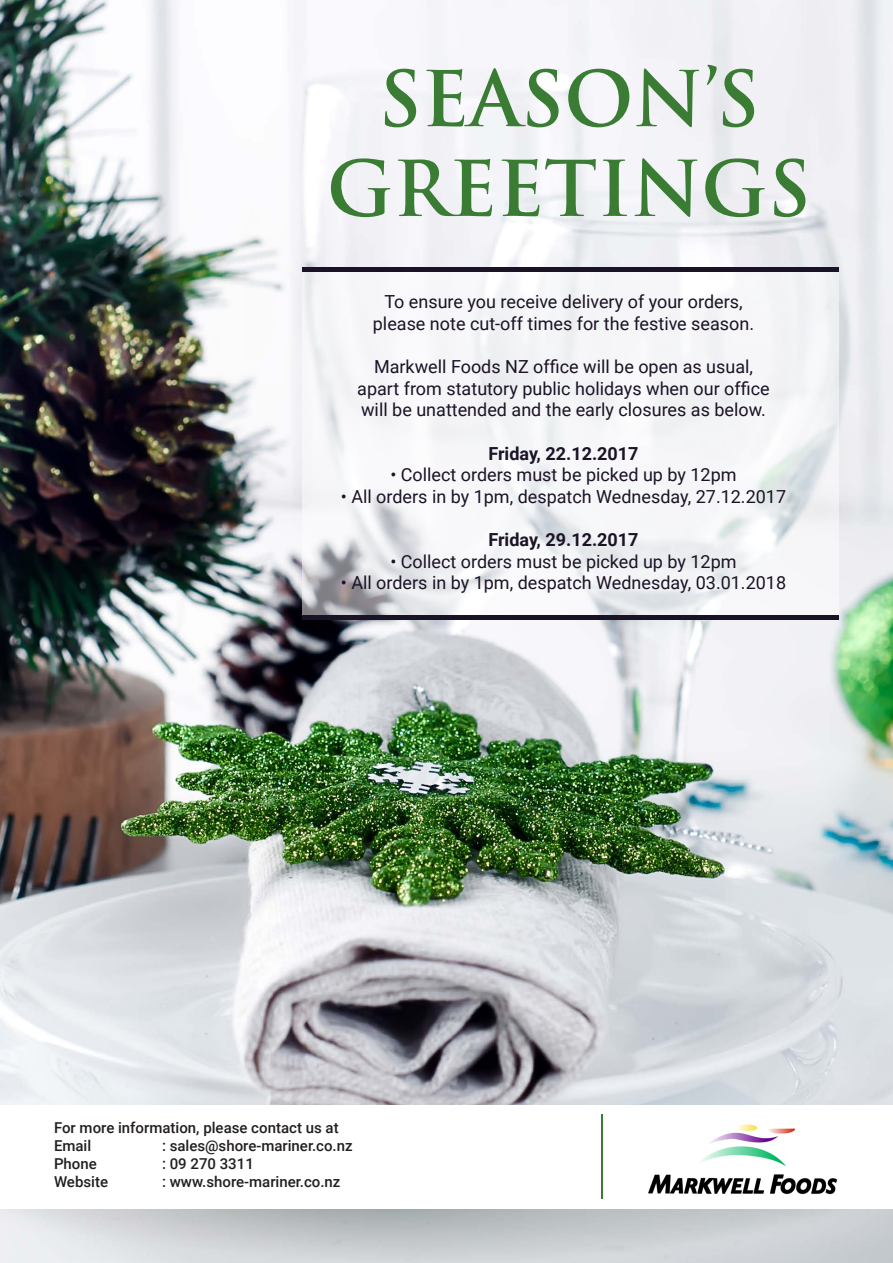
<style>
.page{position:relative;width:893px;height:1263px;background:#fff}
.page>*{position:absolute;margin:0;border:0;box-sizing:border-box;transform-origin:0 0}
.t1{font:700 74.85px/89.7px "Trajan Pro";color:#3a7c34;text-align:center}
.t2{font:18px/21.6px "Roboto";color:#1b1326;text-align:center}
.t3{font:700 18px "Roboto";color:#1b1326}
.t4{font:500 15px/18px "Roboto";color:#231f20}
</style>
<div class="page">
<img style="left:0;top:0;width:893px;height:1263px">
<svg style="left:302px;top:272px;width:537px;height:343px;fill:#f5f5f8"></svg>
<div style="left:0;top:1105px;width:893px;height:104px;background:#fff"></div>
<hr style="left:601px;top:1114px;width:2px;height:84px;background:#3a7c34">
<img style="left:648px;top:1124px;width:189px;height:71px">
<div style="left:302px;top:267px;width:537px;height:5px;background:#1a1225"></div>
<div style="left:302px;top:615px;width:537px;height:5px;background:#1a1225"></div>
<h1 class="t1" style="left:327px;top:55px;width:486px">SEASON’S<br>GREETINGS</h1>
<p class="t2" style="left:373px;top:290px;width:383px">To ensure you receive delivery of your orders, please note cut-off times for the festive season.</p>
<p class="t2" style="left:357px;top:355px;width:414px">Markwell Foods NZ office will be open as usual, apart from statutory public holidays when our office will be unattended and the early closures as below.</p>
<p class="t3" style="left:488px;top:440px;width:152px">Friday, 22.12.2017</p>
<p class="t2" style="left:390px;top:463px;width:348px">• Collect orders must be picked up by 12pm</p>
<p class="t2" style="left:341px;top:485px;width:447px">• All orders in by 1pm, despatch Wednesday, 27.12.2017</p>
<p class="t3" style="left:488px;top:527px;width:152px">Friday, 29.12.2017</p>
<p class="t2" style="left:390px;top:550px;width:348px">• Collect orders must be picked up by 12pm</p>
<p class="t2" style="left:341px;top:571px;width:447px">• All orders in by 1pm, despatch Wednesday, 03.01.2018</p>
<p class="t4" style="left:54px;top:1118px;width:286px">For more information, please contact us at<br>Email</p>
<p class="t4" style="left:162px;top:1136px;width:192px">: sales@shore-mariner.co.nz</p>
<p class="t4" style="left:54px;top:1154px;width:44px">Phone</p>
<p class="t4" style="left:162px;top:1154px;width:93px">: 09 270 3311</p>
<p class="t4" style="left:54px;top:1172px;width:56px">Website</p>
<p class="t4" style="left:162px;top:1172px;width:180px">: www.shore-mariner.co.nz</p>
</div>
